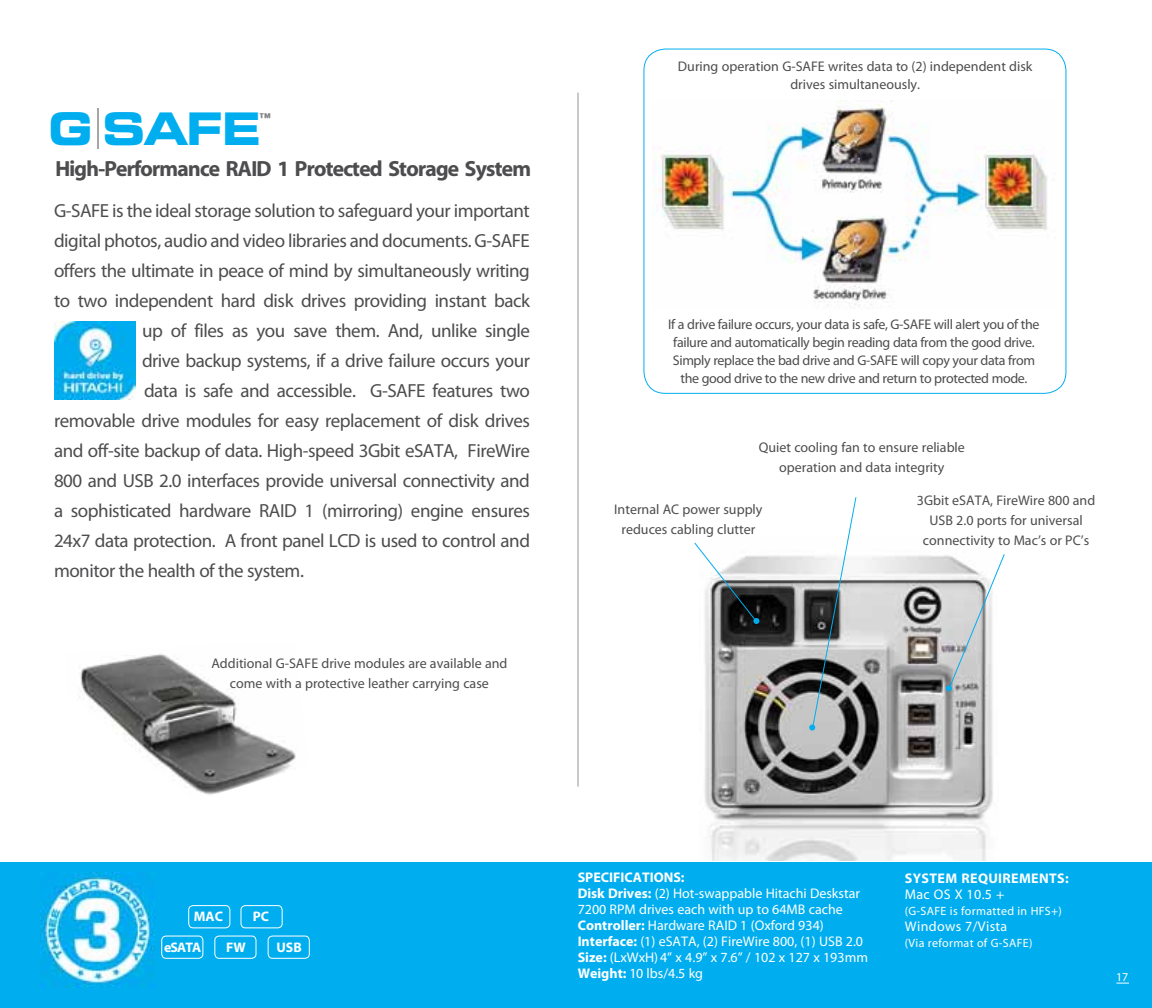
<style>
.page{position:relative;width:1152px;height:1008px;background:#fff}
.page>*{position:absolute;margin:0;border:0;box-sizing:border-box;transform-origin:0 0}
.t1{font:45px "Eurostile Bold Extended Two";color:#00aeef;scale:.92 1}
.t2{font:22px "Myriad Headline";letter-spacing:-.03em;color:#4d4d4f}
.t3{font:19px "Myriad Pro";letter-spacing:-.025em;color:#4d4d4f}
.t4{font:14px/20px "Myriad Pro";color:#4d4d4f;text-align:center}
.t5{font:14px/16px "Myriad Pro";color:#fff}
.t6{font:14px/18px "Myriad Pro";letter-spacing:-.025em;color:#4d4d4f;text-align:center}
.t7{font:14px "Myriad";letter-spacing:.025em;color:#fff}
.t8{font:700 14px "Myriad";letter-spacing:.025em;color:#fff}
.t9{font:700 13.8px "Myriad";color:#fff}
.t10{font:12.2px "Eurostile Bold Extended Two";color:#808285;scale:.92 1}
.t11{font:12px "Myriad";letter-spacing:.025em;color:#fff}
.t12{font:12px "Myriad Pro";color:#fff}
.s1{font-weight:700}
</style>
<div class="page">
<div style="left:0;top:862px;width:1152px;height:146px;background:#00aeef"></div>
<img style="left:40px;top:873px;width:115px;height:114px">
<img style="left:704px;top:555px;width:289px;height:305px">
<img style="left:653px;top:101px;width:394px;height:206px">
<svg style="left:809px;top:497px;width:48px;height:233px"></svg>
<svg style="left:946px;top:554px;width:59px;height:137px"></svg>
<svg style="left:694px;top:542px;width:65px;height:82px"></svg>
<hr style="left:97px;top:109px;width:1px;height:40px;background:#a6a6a7">
<svg style="left:1116px;top:983px;width:13px;height:1px"></svg>
<img style="left:79px;top:654px;width:217px;height:141px">
<img style="left:55px;top:322px;width:81px;height:78px">
<hr style="left:578px;top:93px;width:1px;height:694px;background:#939598">
<div style="left:189px;top:905px;width:41px;height:23px;border:1px solid #fff;border-radius:4px"></div>
<div style="left:241px;top:905px;width:41px;height:23px;border:1px solid #fff;border-radius:4px"></div>
<div style="left:268px;top:936px;width:42px;height:23px;border:1px solid #fff;border-radius:4px"></div>
<div style="left:162px;top:936px;width:41px;height:23px;border:1px solid #fff;border-radius:4px"></div>
<div style="left:215px;top:936px;width:41px;height:23px;border:1px solid #fff;border-radius:4px"></div>
<h1 class="t1" style="left:48px;top:97px;width:232px">G SAFE</h1>
<p class="t10" style="left:260px;top:109px;width:14px">™</p>
<p class="t2" style="left:55px;top:157px;width:477px">High-Performance RAID 1 Protected Storage System</p>
<p class="t3" style="left:54px;top:199px;width:477px">G-SAFE is the ideal storage solution to safeguard your important</p>
<p class="t3" style="left:54px;top:229px;width:477px">digital photos, audio and video libraries and documents. G-SAFE</p>
<p class="t3" style="left:54px;top:259px;width:477px">offers the ultimate in peace of mind by simultaneously writing</p>
<p class="t3" style="left:54px;top:289px;width:478px">to two independent hard disk drives providing instant back</p>
<p class="t3" style="left:142px;top:319px;width:390px">up of files as you save them. And, unlike single</p>
<p class="t3" style="left:142px;top:349px;width:390px">drive backup systems, if a drive failure occurs your</p>
<p class="t3" style="left:144px;top:379px;width:388px">data is safe and accessible. G-SAFE features two</p>
<p class="t3" style="left:54px;top:409px;width:478px">removable drive modules for easy replacement of disk drives</p>
<p class="t3" style="left:54px;top:439px;width:477px">and off-site backup of data. High-speed 3Gbit eSATA, FireWire</p>
<p class="t3" style="left:54px;top:469px;width:478px">800 and USB 2.0 interfaces provide universal connectivity and</p>
<p class="t3" style="left:54px;top:499px;width:478px">a sophisticated hardware RAID 1 (mirroring) engine ensures</p>
<p class="t3" style="left:54px;top:529px;width:478px">24x7 data protection. A front panel LCD is used to control and</p>
<p class="t3" style="left:54px;top:559px;width:251px">monitor the health of the system.</p>
<p class="t4" style="left:211px;top:653px;width:298px">Additional G-SAFE drive modules are available and come with a protective leather carrying case</p>
<p class="t4" style="left:678px;top:57px;width:356px;line-height:18px">During operation G-SAFE writes data to (2) independent disk drives simultaneously.</p>
<p class="t6" style="left:668px;top:315px;width:373px">If a drive failure occurs, your data is safe, G-SAFE will alert you of the failure and automatically begin reading data from the good drive.<br>Simply replace the bad drive and G-SAFE will copy your data from the good drive to the new drive and return to protected mode.</p>
<p class="t4" style="left:759px;top:437px;width:208px">Quiet cooling fan to ensure reliable operation and data integrity</p>
<p class="t4" style="left:614px;top:499px;width:150px">Internal AC power supply reduces cabling clutter</p>
<p class="t4" style="left:917px;top:490px;width:180px">3Gbit eSATA, FireWire 800 and<br>USB 2.0 ports for universal connectivity to Mac’s or PC’s</p>
<p class="t9" style="left:194px;top:910px;width:31px">MAC</p>
<p class="t9" style="left:253px;top:910px;width:18px">PC</p>
<p class="t9" style="left:164px;top:940px;width:39px">eSATA</p>
<p class="t9" style="left:226px;top:940px;width:21px">FW</p>
<p class="t9" style="left:277px;top:940px;width:27px">USB</p>
<p class="t5" style="left:578px;top:869px;width:292px"><span class="s1">SPECIFICATIONS:<br>Disk Drives:</span> (2) Hot-swappable Hitachi Deskstar 7200 RPM drives each with up to 64MB cache <span class="s1">Controller:</span> Hardware RAID 1 (Oxford 934)<br><span class="s1">Interface:</span> (1) eSATA, (2) FireWire 800, (1) USB 2.0<br><span class="s1">Size:</span> (LxWxH) 4” x 4.9” x 7.6” / 102 x 127 x 193mm <span class="s1">Weight:</span> 10 lbs/4.5 kg</p>
<p class="t8" style="left:905px;top:871px;width:165px">SYSTEM REQUIREMENTS:</p>
<p class="t7" style="left:905px;top:887px;width:101px">Mac OS X 10.5 +</p>
<p class="t11" style="left:905px;top:905px;width:159px">(G-SAFE is formatted in HFS+)</p>
<p class="t7" style="left:905px;top:919px;width:104px">Windows 7/Vista</p>
<p class="t11" style="left:905px;top:937px;width:129px">(Via reformat of G-SAFE)</p>
<p class="t12" style="left:1116px;top:970px;width:14px">17</p>
</div>
